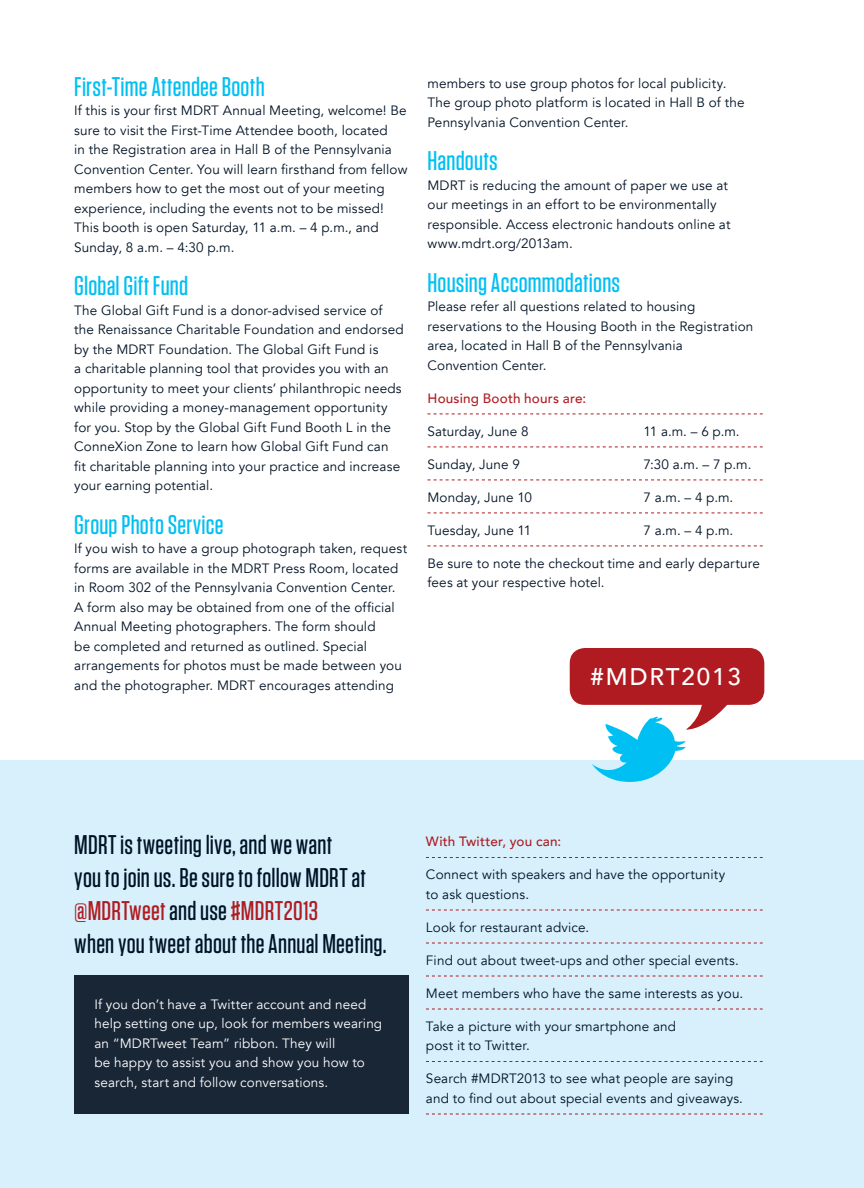
<style>
.page{position:relative;width:864px;height:1188px;background:#fff}
.page>*{position:absolute;margin:0;border:0;box-sizing:border-box;transform-origin:0 0}
.t1{font:500 27px/33px "Tungsten";letter-spacing:.01em;color:#001225}
.t2{font:500 27px "Tungsten";letter-spacing:.01em;color:#00c0f3}
.t3{font:500 24.15px "Avenir";letter-spacing:.08em;color:#fff}
.t4{font:13.5px/19.5px "Avenir";letter-spacing:.01em;color:#001225}
.t5{font:13.5px/19.5px "Avenir";letter-spacing:.01em;color:#fff}
.t6{font:500 13.5px "Avenir";letter-spacing:.015em;color:#af1b20}
.s1{color:#af1b20}
</style>
<div class="page">
<svg style="left:428px;top:414px;width:335px;height:1px"></svg>
<svg style="left:428px;top:447px;width:335px;height:1px"></svg>
<svg style="left:428px;top:480px;width:335px;height:1px"></svg>
<svg style="left:428px;top:513px;width:335px;height:1px"></svg>
<svg style="left:428px;top:546px;width:335px;height:1px"></svg>
<div style="left:0;top:760px;width:864px;height:428px;background:#d7f0fc"></div>
<svg style="left:592px;top:705px;width:135px;height:77px"></svg>
<div style="left:570px;top:648px;width:194px;height:57px;background:#af1b20;border-radius:15px"></div>
<div style="left:74px;top:975px;width:335px;height:138px;background:#182636"></div>
<svg style="left:426px;top:857px;width:337px;height:1px"></svg>
<svg style="left:426px;top:910px;width:337px;height:1px"></svg>
<svg style="left:426px;top:943px;width:337px;height:1px"></svg>
<svg style="left:426px;top:976px;width:337px;height:1px"></svg>
<svg style="left:426px;top:1009px;width:337px;height:1px"></svg>
<svg style="left:426px;top:1061px;width:337px;height:1px"></svg>
<svg style="left:426px;top:1114px;width:337px;height:1px"></svg>
<h1 class="t2" style="left:74px;top:72px;width:192px">First-Time Attendee Booth</h1>
<p class="t4" style="left:74px;top:101px;width:335px">If this is your first MDRT Annual Meeting, welcome! Be sure to visit the First-Time Attendee booth, located<br>in the Registration area in Hall B of the Pennsylvania Convention Center. You will learn firsthand from fellow members how to get the most out of your meeting experience, including the events not to be missed!<br>This booth is open Saturday, 11 a.m. – 4 p.m., and Sunday, 8 a.m. – 4:30 p.m.</p>
<h1 class="t2" style="left:74px;top:272px;width:115px">Global Gift Fund</h1>
<p class="t4" style="left:74px;top:301px;width:331px">The Global Gift Fund is a donor-advised service of the Renaissance Charitable Foundation and endorsed by the MDRT Foundation. The Global Gift Fund is<br>a charitable planning tool that provides you with an opportunity to meet your clients’ philanthropic needs while providing a money-management opportunity for you. Stop by the Global Gift Fund Booth L in the ConneXion Zone to learn how Global Gift Fund can fit charitable planning into your practice and increase your earning potential.</p>
<h1 class="t2" style="left:74px;top:510px;width:151px">Group Photo Service</h1>
<p class="t4" style="left:74px;top:539px;width:334px">If you wish to have a group photograph taken, request forms are available in the MDRT Press Room, located in Room 302 of the Pennsylvania Convention Center.<br>A form also may be obtained from one of the official Annual Meeting photographers. The form should<br>be completed and returned as outlined. Special arrangements for photos must be made between you and the photographer. MDRT encourages attending</p>
<p class="t4" style="left:428px;top:74px;width:319px">members to use group photos for local publicity.<br>The group photo platform is located in Hall B of the<br>Pennsylvania Convention Center.</p>
<h1 class="t2" style="left:428px;top:147px;width:72px">Handouts</h1>
<p class="t4" style="left:428px;top:176px;width:305px">MDRT is reducing the amount of paper we use at our meetings in an effort to be environmentally responsible. Access electronic handouts online at www.mdrt.org/2013am.</p>
<h1 class="t2" style="left:428px;top:268px;width:194px">Housing Accommodations</h1>
<p class="t4" style="left:428px;top:297px;width:327px">Please refer all questions related to housing reservations to the Housing Booth in the Registration area, located in Hall B of the Pennsylvania Convention Center.</p>
<p class="t6" style="left:428px;top:386px;width:160px">Housing Booth hours are:</p>
<p class="t4" style="left:428px;top:422px;width:103px">Saturday, June 8</p>
<p class="t4" style="left:644px;top:422px;width:98px">11 a.m. – 6 p.m.</p>
<p class="t4" style="left:428px;top:455px;width:94px">Sunday, June 9</p>
<p class="t4" style="left:644px;top:455px;width:109px">7:30 a.m. – 7 p.m.</p>
<p class="t4" style="left:428px;top:488px;width:106px">Monday, June 10</p>
<p class="t4" style="left:644px;top:488px;width:91px">7 a.m. – 4 p.m.</p>
<p class="t4" style="left:428px;top:521px;width:105px">Tuesday, June 11</p>
<p class="t4" style="left:644px;top:521px;width:91px">7 a.m. – 4 p.m.</p>
<p class="t4" style="left:428px;top:554px;width:334px">Be sure to note the checkout time and early departure fees at your respective hotel.</p>
<h2 class="t3" style="left:591px;top:656px;width:152px">#MDRT2013</h2>
<h1 class="t1" style="left:74px;top:829px;width:314px">MDRT is tweeting live, and we want<br>you to join us. Be sure to follow MDRT at <span class="s1">@MDRTweet</span> and use <span class="s1">#MDRT2013<br></span>when you tweet about the Annual Meeting.</h1>
<p class="t5" style="left:94px;top:995px;width:289px">If you don’t have a Twitter account and need help setting one up, look for members wearing an “MDRTweet Team” ribbon. They will<br>be happy to assist you and show you how to search, start and follow conversations.</p>
<p class="t6" style="left:426px;top:830px;width:137px">With Twitter, you can:</p>
<p class="t4" style="left:426px;top:865px;width:301px">Connect with speakers and have the opportunity to ask questions.</p>
<p class="t4" style="left:426px;top:918px;width:165px">Look for restaurant advice.</p>
<p class="t4" style="left:426px;top:951px;width:314px">Find out about tweet-ups and other special events.</p>
<p class="t4" style="left:426px;top:984px;width:319px">Meet members who have the same interests as you.</p>
<p class="t4" style="left:426px;top:1017px;width:252px">Take a picture with your smartphone and post it to Twitter.</p>
<p class="t4" style="left:426px;top:1069px;width:319px">Search #MDRT2013 to see what people are saying and to find out about special events and giveaways.</p>
</div>
